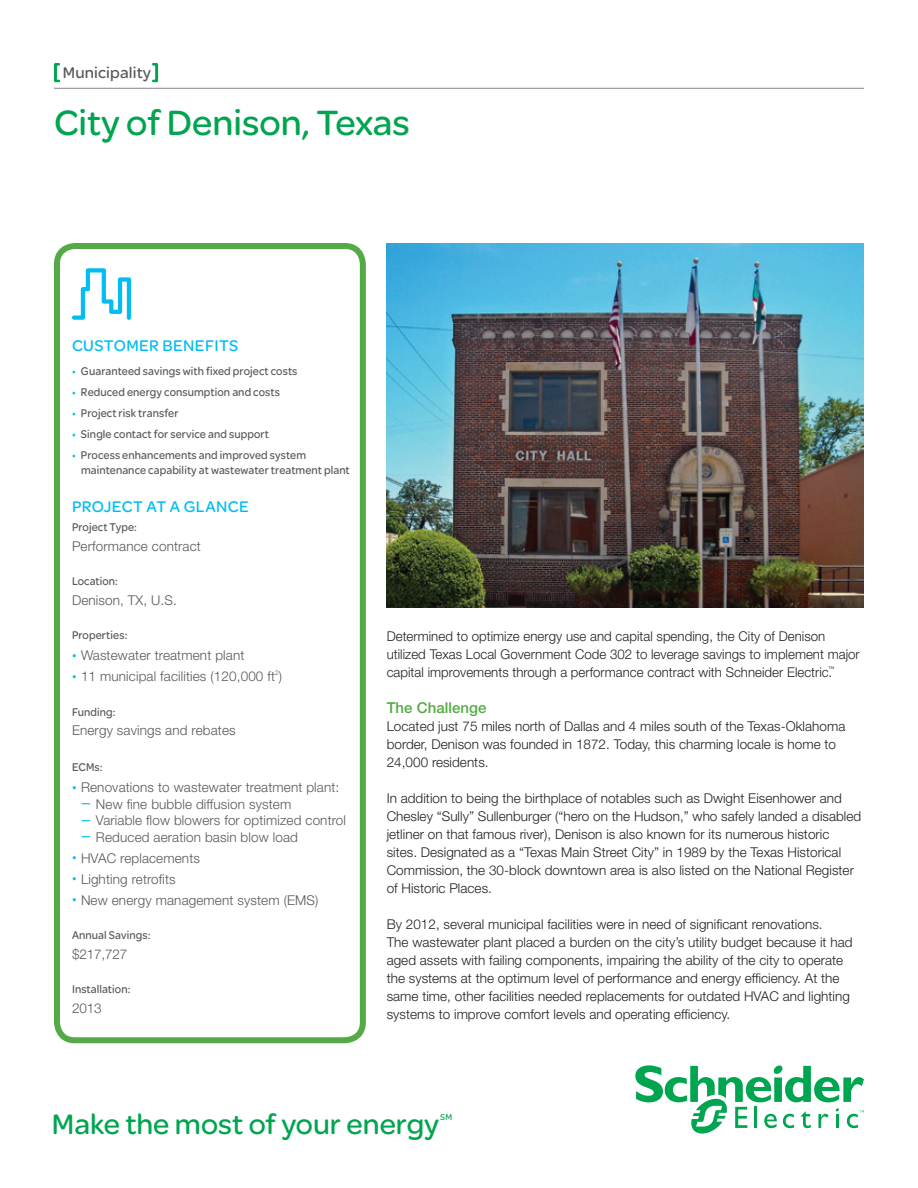
<style>
.page{position:relative;width:918px;height:1188px;background:#fff}
.page>*{position:absolute;margin:0;border:0;box-sizing:border-box;transform-origin:0 0}
.Heading_1{font:37.5px "SE Optimist";color:#00a54f}
.Page_head{font:30px "SE Optimist";color:#00a54f}
.sidebar_head{font:16.5px "SE Optimist";letter-spacing:.025em;color:#01bdf2}
.Page_title{font:16.5px "SE Optimist";letter-spacing:.01em;color:#57585a}
.subhead_text{font:500 15px "Helvetica Neue LT Std";letter-spacing:.005em;color:#54aa46}
.main_text{font:300 13.5px/18px "Helvetica Neue LT Std";letter-spacing:.005em;color:#231f20}
.sidebar_text{font:300 13.5px "Helvetica Neue LT Std";letter-spacing:.01em;color:#57585a}
.sidebar_bulllets{font:12px/15px "SE Optimist";letter-spacing:.01em;color:#57585a;scale:.93 1}
.sidebar_sub{font:12px "SE Optimist";letter-spacing:.01em;color:#57585a;scale:.93 1}
.Page_head-2{font:9px "SE Optimist";color:#00a54f}
.main_text-2{font:300 6.45px "Helvetica Neue LT Std";color:#231f20}
.sidebar_text-2{font:300 6.45px "Helvetica Neue LT Std";color:#57585a}
.s1{color:#01bdf2}
.s2{font-family:"SE Optimist";font-weight:400;color:#01bdf2}
</style>
<div class="page">
<div style="left:54px;top:243px;width:312px;height:800px;border:6px solid #54aa46;border-radius:18px"></div>
<hr style="left:54px;top:88px;width:810px;height:1px;background:#939598">
<img style="left:387px;top:243px;width:477px;height:364px">
<svg style="left:54px;top:63px;width:6px;height:19px"></svg>
<svg style="left:152px;top:63px;width:6px;height:19px"></svg>
<svg style="left:72px;top:268px;width:59px;height:52px"></svg>
<svg style="left:635px;top:1065px;width:229px;height:69px"></svg>
<p class="Page_title" style="left:63px;top:61px;width:90px">Municipality</p>
<p class="Heading_1" style="left:54px;top:97px;width:357px">City of Denison, Texas</p>
<p class="sidebar_head" style="left:72px;top:334px;width:168px">CUSTOMER BENEFITS</p>
<p class="sidebar_bulllets" style="left:72px;top:363px;width:244px"><span class="s1">•</span> Guaranteed savings with fixed project costs</p>
<p class="sidebar_bulllets" style="left:72px;top:384px;width:225px"><span class="s1">•</span> Reduced energy consumption and costs</p>
<p class="sidebar_bulllets" style="left:72px;top:405px;width:116px"><span class="s1">•</span> Project risk transfer</p>
<p class="sidebar_bulllets" style="left:72px;top:426px;width:213px"><span class="s1">•</span> Single contact for service and support</p>
<p class="sidebar_bulllets" style="left:81px;top:447px;width:291px;text-indent:-9px"><span class="s1">•</span> Process enhancements and improved system maintenance capability at wastewater treatment plant</p>
<p class="sidebar_head" style="left:72px;top:495px;width:178px">PROJECT AT A GLANCE</p>
<p class="sidebar_sub" style="left:72px;top:519px;width:71px">Project Type:</p>
<p class="sidebar_text" style="left:72px;top:538px;width:130px">Performance contract</p>
<p class="sidebar_sub" style="left:72px;top:573px;width:51px">Location:</p>
<p class="sidebar_text" style="left:72px;top:592px;width:106px">Denison, TX, U.S.</p>
<p class="sidebar_sub" style="left:72px;top:627px;width:61px">Properties:</p>
<p class="sidebar_text" style="left:72px;top:647px;width:174px"><span class="s2">•</span> Wastewater treatment plant</p>
<p class="sidebar_text" style="left:72px;top:668px;width:212px"><span class="s2">•</span> 11 municipal facilities (120,000 ft )</p>
<p class="sidebar_text-2" style="left:275px;top:669px;width:5px">2</p>
<p class="sidebar_sub" style="left:72px;top:704px;width:48px">Funding:</p>
<p class="sidebar_text" style="left:72px;top:722px;width:165px">Energy savings and rebates</p>
<p class="sidebar_sub" style="left:72px;top:759px;width:34px">ECMs:</p>
<p class="sidebar_text" style="left:72px;top:779px;width:269px"><span class="s2">•</span> Renovations to wastewater treatment plant:</p>
<p class="sidebar_text" style="left:81px;top:796px;width:212px"><span class="s2">—</span> New fine bubble diffusion system</p>
<p class="sidebar_text" style="left:81px;top:812px;width:267px"><span class="s2">—</span> Variable flow blowers for optimized control</p>
<p class="sidebar_text" style="left:81px;top:829px;width:218px"><span class="s2">—</span> Reduced aeration basin blow load</p>
<p class="sidebar_text" style="left:72px;top:850px;width:129px"><span class="s2">•</span> HVAC replacements</p>
<p class="sidebar_text" style="left:72px;top:871px;width:105px"><span class="s2">•</span> Lighting retrofits</p>
<p class="sidebar_text" style="left:72px;top:892px;width:248px"><span class="s2">•</span> New energy management system (EMS)</p>
<p class="sidebar_sub" style="left:72px;top:927px;width:86px">Annual Savings:</p>
<p class="sidebar_text" style="left:72px;top:946px;width:57px">$217,727</p>
<p class="sidebar_sub" style="left:72px;top:981px;width:64px">Installation:</p>
<p class="sidebar_text" style="left:72px;top:1000px;width:31px">2013</p>
<p class="main_text" style="left:387px;top:627px;width:475px">Determined to optimize energy use and capital spending, the City of Denison utilized Texas Local Government Code 302 to leverage savings to implement major capital improvements through a performance contract with Schneider Electric.</p>
<p class="main_text-2" style="left:828px;top:664px;width:8px">™</p>
<p class="subhead_text" style="left:387px;top:699px;width:101px">The Challenge</p>
<p class="main_text" style="left:387px;top:717px;width:460px">Located just 75 miles north of Dallas and 4 miles south of the Texas-Oklahoma border, Denison was founded in 1872. Today, this charming locale is home to<br>24,000 residents.</p>
<p class="main_text" style="left:387px;top:789px;width:476px">In addition to being the birthplace of notables such as Dwight Eisenhower and Chesley “Sully” Sullenburger (“hero on the Hudson,” who safely landed a disabled jetliner on that famous river), Denison is also known for its numerous historic sites. Designated as a “Texas Main Street City” in 1989 by the Texas Historical Commission, the 30-block downtown area is also listed on the National Register of Historic Places.</p>
<p class="main_text" style="left:387px;top:915px;width:467px">By 2012, several municipal facilities were in need of significant renovations.<br>The wastewater plant placed a burden on the city’s utility budget because it had aged assets with failing components, impairing the ability of the city to operate the systems at the optimum level of performance and energy efficiency. At the same time, other facilities needed replacements for outdated HVAC and lighting systems to improve comfort levels and operating efficiency.</p>
<p class="Page_head" style="left:52px;top:1103px;width:389px">Make the most of your energy</p>
<p class="Page_head-2" style="left:440px;top:1111px;width:14px">SM</p>
</div>
